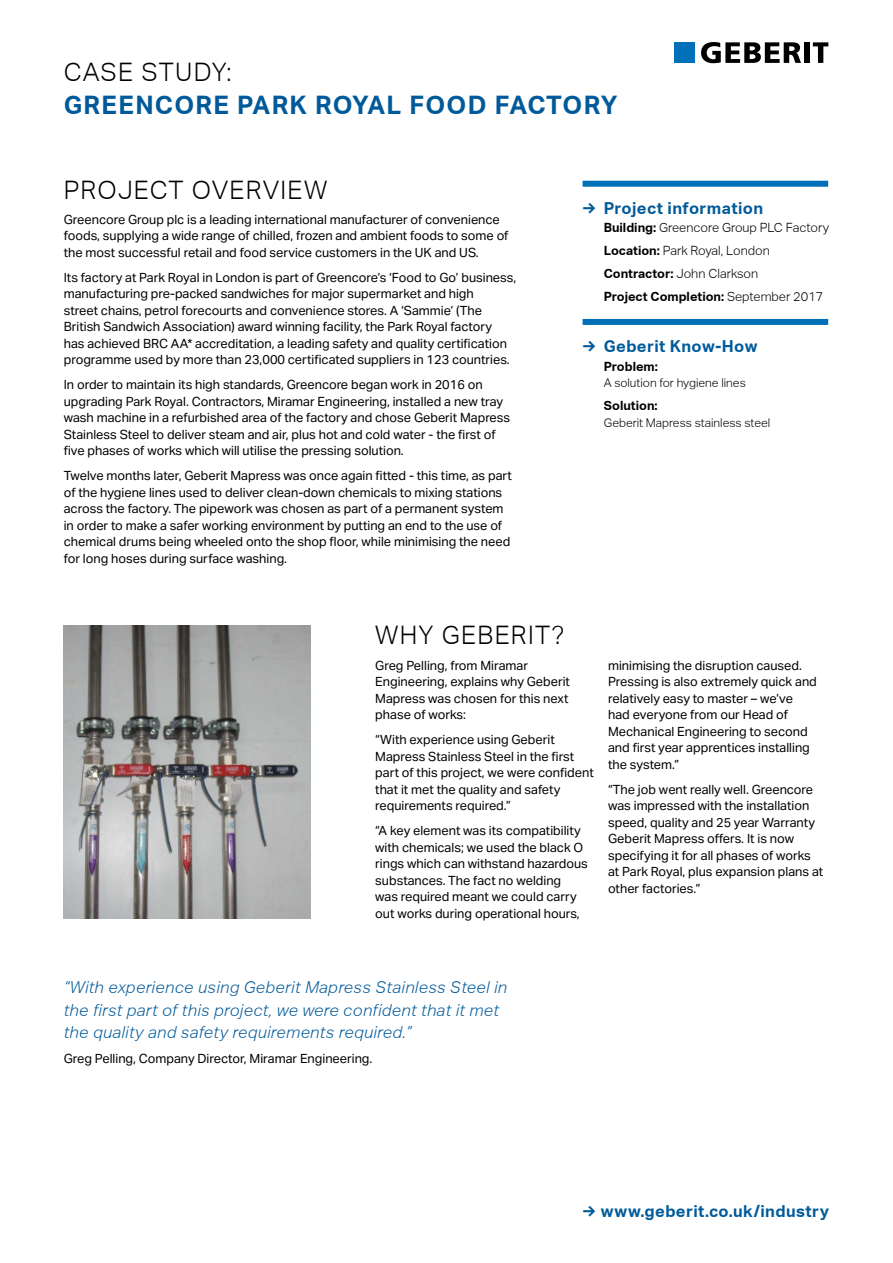
<style>
.page{position:relative;width:893px;height:1263px;background:#fff}
.page>*{position:absolute;margin:0;border:0;box-sizing:border-box;transform-origin:0 0}
.t1{font:300 25.5px "Aktiv Grotesk Geberit";letter-spacing:.05em;color:#000}
.t2{font:700 25.5px "Aktiv Grotesk Geberit";letter-spacing:.05em;color:#005a9a}
.t3{font:italic 300 16.5px/22.5px "Aktiv Grotesk Geberit";letter-spacing:.025em;color:#005a9a}
.t4{font:700 16.5px "Aktiv Grotesk Geberit";letter-spacing:.025em;color:#005a9a}
.t5{font:12.75px/16.5px "Aktiv Grotesk Geberit";color:#000}
.t6{font:300 12.75px/22.8px "Aktiv Grotesk Geberit";color:#000}
.t7{font:700 12.75px "Aktiv Grotesk Geberit";color:#000}
.t8{font:300 12px "Aktiv Grotesk Geberit";color:#000}
.s1{font-weight:700}
</style>
<div class="page">
<svg style="left:701px;top:42px;width:100px;height:21px"></svg>
<div style="left:804px;top:42px;width:6px;height:21px;background:#000"></div>
<svg style="left:813px;top:42px;width:15px;height:21px"></svg>
<div style="left:675px;top:42px;width:20px;height:21px;background:#0071b9"></div>
<div style="left:583px;top:181px;width:245px;height:6px;background:#0071b9"></div>
<div style="left:583px;top:319px;width:245px;height:6px;background:#0071b9"></div>
<img style="left:64px;top:626px;width:246px;height:292px">
<h1 class="t1" style="left:64px;top:58px;width:169px">CASE STUDY:</h1>
<h1 class="t2" style="left:64px;top:91px;width:555px">GREENCORE PARK ROYAL FOOD FACTORY</h1>
<h1 class="t1" style="left:64px;top:175px;width:265px">PROJECT OVERVIEW</h1>
<p class="t5" style="left:64px;top:211px;width:446px">Greencore Group plc is a leading international manufacturer of convenience foods, supplying a wide range of chilled, frozen and ambient foods to some of the most successful retail and food service customers in the UK and US.</p>
<p class="t5" style="left:64px;top:269px;width:454px">Its factory at Park Royal in London is part of Greencore’s ‘Food to Go’ business, manufacturing pre-packed sandwiches for major supermarket and high<br>street chains, petrol forecourts and convenience stores. A ‘Sammie’ (The British Sandwich Association) award winning facility, the Park Royal factory<br>has achieved BRC AA* accreditation, a leading safety and quality certification programme used by more than 23,000 certificated suppliers in 123 countries.</p>
<p class="t5" style="left:64px;top:377px;width:448px">In order to maintain its high standards, Greencore began work in 2016 on upgrading Park Royal. Contractors, Miramar Engineering, installed a new tray wash machine in a refurbished area of the factory and chose Geberit Mapress Stainless Steel to deliver steam and air, plus hot and cold water - the first of five phases of works which will utilise the pressing solution.</p>
<p class="t5" style="left:64px;top:468px;width:450px">Twelve months later, Geberit Mapress was once again fitted - this time, as part of the hygiene lines used to deliver clean-down chemicals to mixing stations across the factory. The pipework was chosen as part of a permanent system in order to make a safer working environment by putting an end to the use of chemical drums being wheeled onto the shop floor, while minimising the need for long hoses during surface washing.</p>
<p class="t4" style="left:583px;top:198px;width:182px">→ Project information</p>
<p class="t6" style="left:604px;top:217px;width:227px"><span class="s1">Building:</span> Greencore Group PLC Factory <span class="s1">Location:</span> Park Royal, London <span class="s1">Contractor:</span> John Clarkson<br><span class="s1">Project Completion:</span> September 2017</p>
<p class="t4" style="left:583px;top:337px;width:176px">→ Geberit Know-How</p>
<p class="t7" style="left:604px;top:359px;width:56px">Problem:</p>
<p class="t8" style="left:604px;top:376px;width:143px">A solution for hygiene lines</p>
<p class="t7" style="left:604px;top:398px;width:55px">Solution:</p>
<p class="t8" style="left:604px;top:415px;width:168px">Geberit Mapress stainless steel</p>
<h1 class="t1" style="left:375px;top:620px;width:191px">WHY GEBERIT?</h1>
<p class="t5" style="left:375px;top:657px;width:196px">Greg Pelling, from Miramar<br>Engineering, explains why Geberit<br>Mapress was chosen for this next phase of works:</p>
<p class="t5" style="left:375px;top:731px;width:220px">“With experience using Geberit Mapress Stainless Steel in the first part of this project, we were confident that it met the quality and safety requirements required.”</p>
<p class="t5" style="left:375px;top:822px;width:214px">“A key element was its compatibility with chemicals; we used the black O rings which can withstand hazardous substances. The fact no welding<br>was required meant we could carry out works during operational hours,</p>
<p class="t5" style="left:608px;top:657px;width:210px">minimising the disruption caused.<br>Pressing is also extremely quick and relatively easy to master – we’ve had everyone from our Head of<br>Mechanical Engineering to second and first year apprentices installing the system.”</p>
<p class="t5" style="left:608px;top:781px;width:217px">“The job went really well. Greencore was impressed with the installation speed, quality and 25 year Warranty Geberit Mapress offers. It is now specifying it for all phases of works at Park Royal, plus expansion plans at other factories.”</p>
<p class="t3" style="left:64px;top:976px;width:445px">“With experience using Geberit Mapress Stainless Steel in the first part of this project, we were confident that it met the quality and safety requirements required.”</p>
<p class="t5" style="left:64px;top:1050px;width:310px">Greg Pelling, Company Director, Miramar Engineering.</p>
<p class="t4" style="left:583px;top:1202px;width:248px">→ www.geberit.co.uk/industry</p>
</div>
